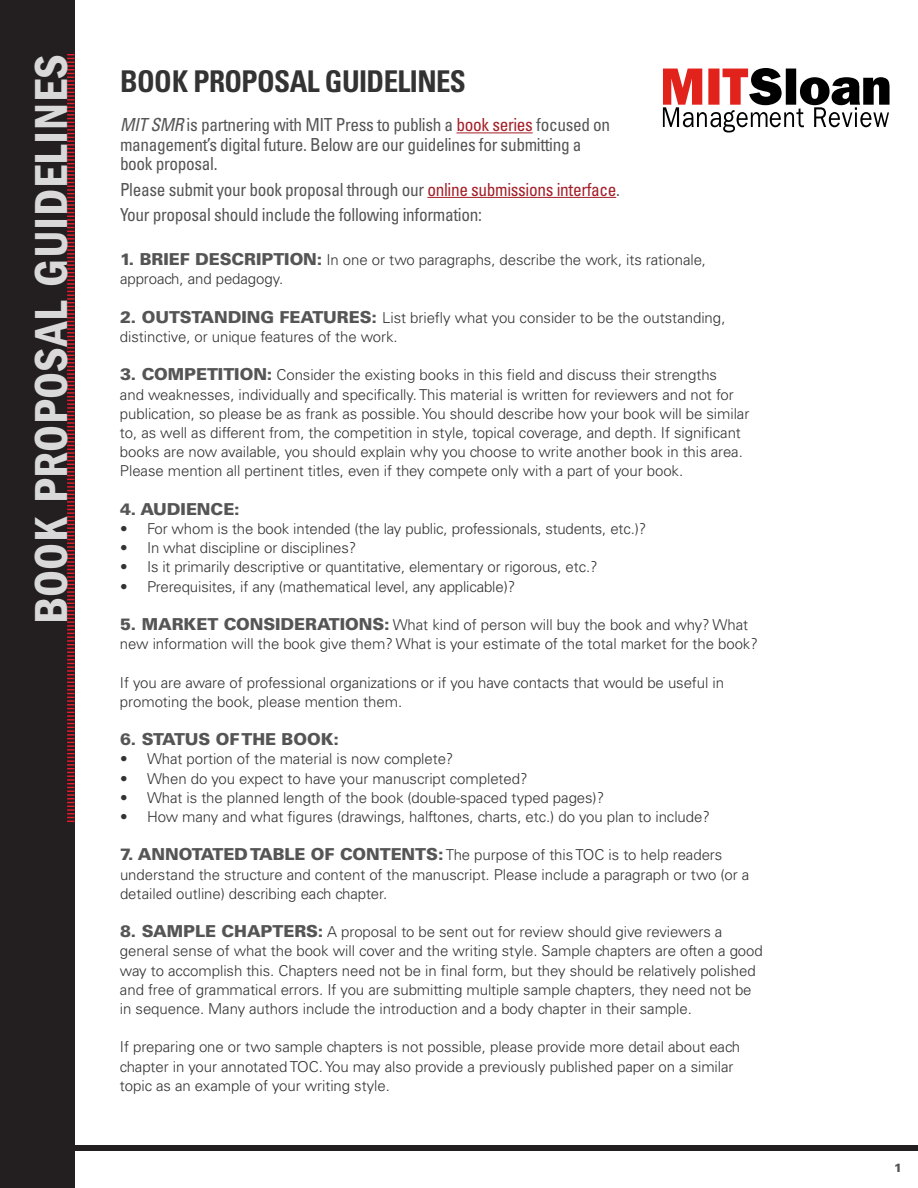
<style>
.page{position:relative;width:918px;height:1188px;background:#fff}
.page>*{position:absolute;margin:0;border:0;box-sizing:border-box;transform-origin:0 0}
.t1{font:48px "ITC Franklin Gothic Std Dm Cd";letter-spacing:.015em;color:#d9d9d9}
.t2{font:700 condensed 30px "Univers LT Std";letter-spacing:-.02em;color:#333;scale:.96 1}
.t3{font:condensed 18px/19.5px "Univers LT Std";letter-spacing:-.02em;color:#555;scale:.96 1}
.t4{font:900 16.5px "Univers LT Std";letter-spacing:-.005em;color:#555}
.t5{font:300 15px/19.2px "Univers LT Std";letter-spacing:-.005em;color:#333}
.t6{font:900 12px "Univers LT Std";color:#555}
.s1{font-style:italic}
.s2{color:#a41e27}
.s3{font-weight:900;font-size:16.5px;color:#555}
</style>
<div class="page">
<div style="left:0;top:0;width:75px;height:1188px;background:#231f20"></div>
<div style="left:0;top:1146px;width:918px;height:5px;background:#231f20"></div>
<svg style="left:663px;top:68px;width:227px;height:65px"></svg>
<hr style="left:456px;top:132px;width:77px;height:1px;background:#a41e27">
<hr style="left:427px;top:197px;width:189px;height:1px;background:#a41e27">
<svg style="left:67px;top:54px;width:8px;height:768px"></svg>
<h1 class="t1" style="left:24px;top:624px;width:571px;rotate:-90deg">BOOK PROPOSAL GUIDELINES</h1>
<h2 class="t2" style="left:120px;top:63px;width:362px">BOOK PROPOSAL GUIDELINES</h2>
<p class="t3" style="left:120px;top:115px;width:512px"><span class="s1">MIT SMR</span> is partnering with MIT Press to publish a <span class="s2">book series</span> focused on management’s digital future. Below are our guidelines for submitting a book proposal.</p>
<p class="t3" style="left:120px;top:176px;width:522px;line-height:25.5px">Please submit your book proposal through our <span class="s2">online submissions interface</span>.<br>Your proposal should include the following information:</p>
<p class="t5" style="left:120px;top:250px;width:588px"><span class="s3">1. BRIEF DESCRIPTION:</span> In one or two paragraphs, describe the work, its rationale, approach, and pedagogy.</p>
<p class="t5" style="left:120px;top:308px;width:607px"><span class="s3">2. OUTSTANDING FEATURES:</span> List briefly what you consider to be the outstanding, distinctive, or unique features of the work.</p>
<p class="t5" style="left:120px;top:365px;width:631px"><span class="s3">3. COMPETITION:</span> Consider the existing books in this field and discuss their strengths<br>and weaknesses, individually and specifically. This material is written for reviewers and not for publication, so please be as frank as possible. You should describe how your book will be similar to, as well as different from, the competition in style, topical coverage, and depth. If significant books are now available, you should explain why you choose to write another book in this area.<br>Please mention all pertinent titles, even if they compete only with a part of your book.</p>
<p class="t4" style="left:120px;top:499px;width:121px">4. AUDIENCE:</p>
<p class="t5" style="left:120px;top:519px;width:528px">• For whom is the book intended (the lay public, professionals, students, etc.)?</p>
<p class="t5" style="left:120px;top:538px;width:238px">• In what discipline or disciplines?</p>
<p class="t5" style="left:120px;top:557px;width:479px">• Is it primarily descriptive or quantitative, elementary or rigorous, etc.?</p>
<p class="t5" style="left:120px;top:577px;width:397px">• Prerequisites, if any (mathematical level, any applicable)?</p>
<p class="t5" style="left:120px;top:615px;width:639px"><span class="s3">5. MARKET CONSIDERATIONS:</span> What kind of person will buy the book and why? What new information will the book give them? What is your estimate of the total market for the book?</p>
<p class="t5" style="left:120px;top:673px;width:606px">If you are aware of professional organizations or if you have contacts that would be useful in promoting the book, please mention them.</p>
<p class="t4" style="left:120px;top:729px;width:221px">6. STATUS OF THE BOOK:</p>
<p class="t5" style="left:120px;top:749px;width:335px">• What portion of the material is now complete?</p>
<p class="t5" style="left:120px;top:769px;width:409px">• When do you expect to have your manuscript completed?</p>
<p class="t5" style="left:120px;top:788px;width:486px">• What is the planned length of the book (double-spaced typed pages)?</p>
<p class="t5" style="left:120px;top:807px;width:591px">• How many and what figures (drawings, halftones, charts, etc.) do you plan to include?</p>
<p class="t5" style="left:120px;top:845px;width:631px"><span class="s3">7. ANNOTATED TABLE OF CONTENTS:</span> The purpose of this TOC is to help readers understand the structure and content of the manuscript. Please include a paragraph or two (or a detailed outline) describing each chapter.</p>
<p class="t5" style="left:120px;top:922px;width:644px"><span class="s3">8. SAMPLE CHAPTERS:</span> A proposal to be sent out for review should give reviewers a general sense of what the book will cover and the writing style. Sample chapters are often a good way to accomplish this. Chapters need not be in final form, but they should be relatively polished and free of grammatical errors. If you are submitting multiple sample chapters, they need not be in sequence. Many authors include the introduction and a body chapter in their sample.</p>
<p class="t5" style="left:120px;top:1037px;width:622px">If preparing one or two sample chapters is not possible, please provide more detail about each chapter in your annotated TOC. You may also provide a previously published paper on a similar topic as an example of your writing style.</p>
<p class="t6" style="left:894px;top:1160px;width:10px">1</p>
</div>
